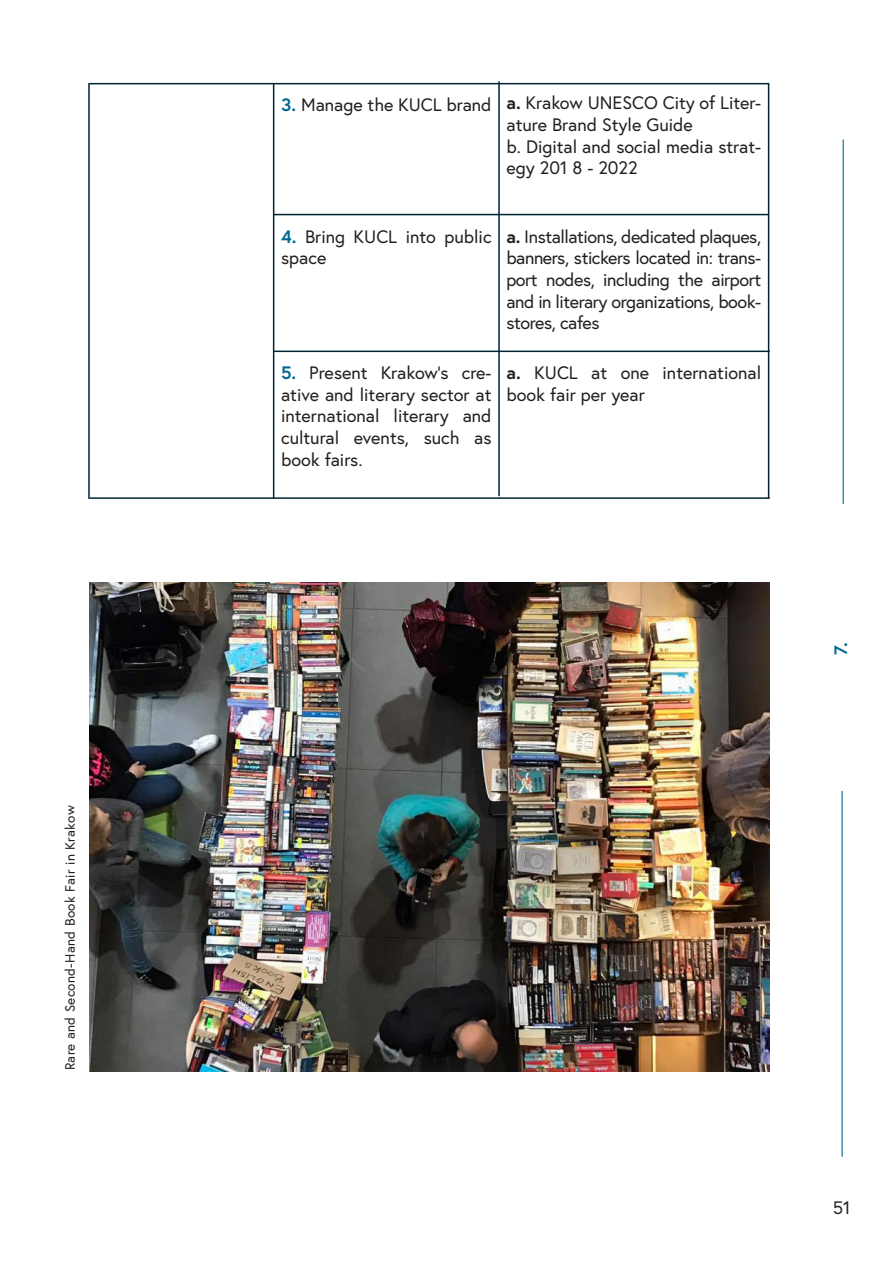
<style>
.page{position:relative;width:893px;height:1263px;background:#fff}
.page>*{position:absolute;margin:0;border:0;box-sizing:border-box;transform-origin:0 0}
.Tekst_Podstawowy{font:18px/21.6px "Europa";color:#231f20}
.t1{font:700 18px "Europa";color:#006991}
.t2{font:13.5px "Europa";letter-spacing:.025em;color:#231f20}
.s1{font-weight:700;color:#006991}
.s2{font-weight:700}
</style>
<div class="page">
<hr style="left:843px;top:140px;width:1px;height:364px;background:#006991">
<hr style="left:841px;top:791px;width:2px;height:366px;background:#006991">
<hr style="left:89px;top:83px;width:680px;height:1px;background:#002334">
<hr style="left:88px;top:83px;width:2px;height:415px;background:#002334">
<hr style="left:273px;top:84px;width:1px;height:415px;background:#002334">
<hr style="left:498px;top:81px;width:2px;height:415px;background:#002334">
<hr style="left:768px;top:84px;width:1px;height:414px;background:#002334">
<hr style="left:273px;top:351px;width:497px;height:1px;background:#002334">
<hr style="left:88px;top:497px;width:682px;height:2px;background:#002334">
<hr style="left:274px;top:214px;width:495px;height:1px;background:#002334">
<img style="left:90px;top:583px;width:680px;height:489px">
<p class="t2" style="left:62px;top:1070px;width:267px;rotate:-90deg">Rare and Second-Hand Book Fair in Krakow</p>
<p class="Tekst_Podstawowy" style="left:281px;top:93px;width:212px"><span class="s1">3.</span> Manage the KUCL brand</p>
<p class="Tekst_Podstawowy" style="left:506px;top:92px;width:256px"><span class="s2">a.</span> Krakow UNESCO City of Liter&shy;ature Brand Style Guide</p>
<p class="Tekst_Podstawowy" style="left:506px;top:135px;width:256px">b. Digital and social media strat&shy;egy 201 8 - 2022</p>
<p class="Tekst_Podstawowy" style="left:281px;top:225px;width:212px"><span class="s1">4.</span> Bring KUCL into public space</p>
<p class="Tekst_Podstawowy" style="left:506px;top:225px;width:256px;text-align:justify"><span class="s2">a.</span> Installations, dedicated plaques, banners, stickers located in: trans&shy;port nodes, including the airport and in literary organizations, book&shy;stores, cafes</p>
<p class="Tekst_Podstawowy" style="left:281px;top:362px;width:212px;text-align:justify"><span class="s1">5.</span> Present Krakow’s cre&shy;ative and literary sector at international literary and cultural events, such as book fairs.</p>
<p class="Tekst_Podstawowy" style="left:506px;top:362px;width:256px"><span class="s2">a.</span> KUCL at one international book fair per year</p>
<p class="t1" style="left:828px;top:655px;width:15px;rotate:-90deg">7.</p>
<p class="Tekst_Podstawowy" style="left:833px;top:1197px;width:19px">51</p>
</div>
